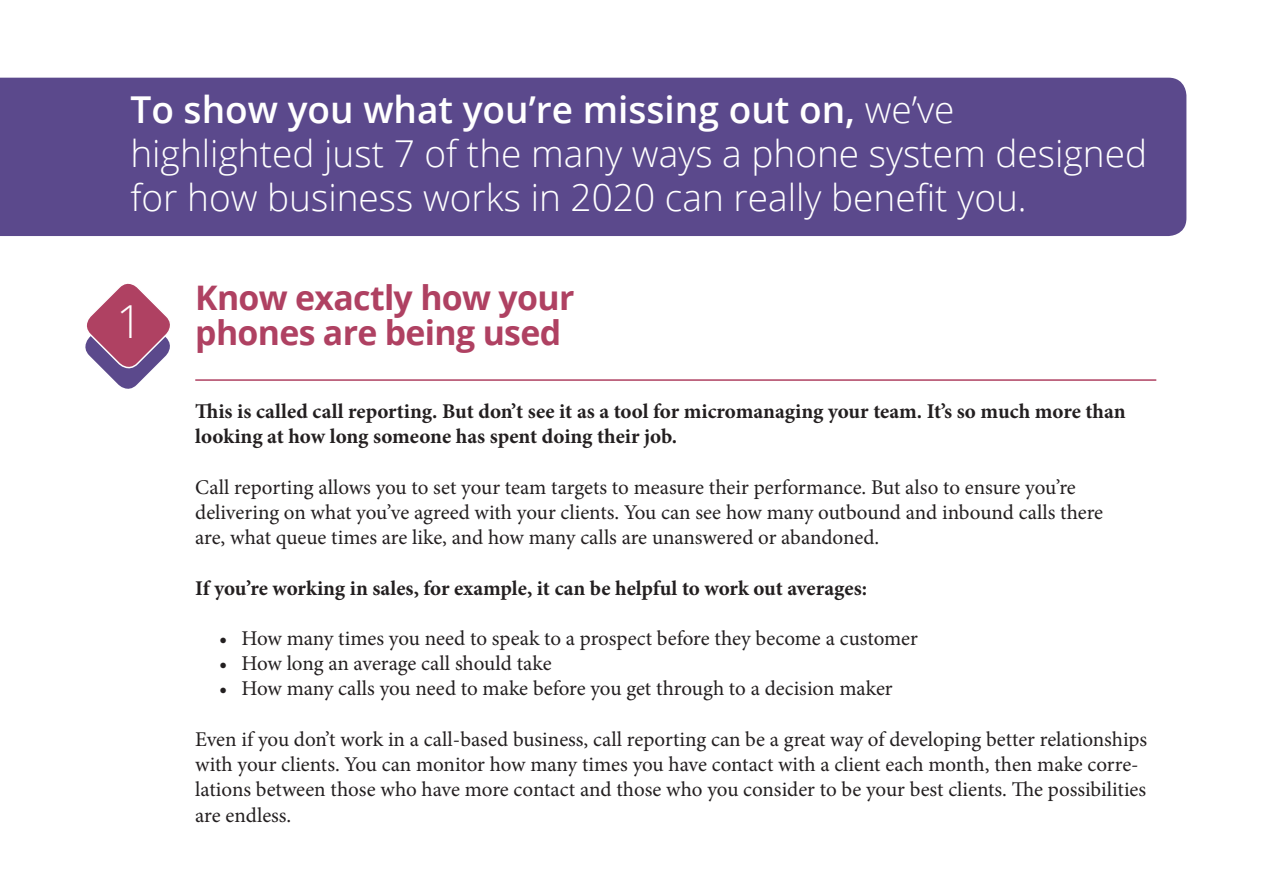
<style>
.page{position:relative;width:1263px;height:893px;background:#fff}
.page>*{position:absolute;margin:0;border:0;box-sizing:border-box;transform-origin:0 0}
.t1{font:300 37.05px/44.4px "Open Sans";color:#fff}
.t2{font:700 33.9px/35.2px "Open Sans";letter-spacing:-.02em;color:#af4162}
.t3{font:21px/25.2px "Minion Pro";letter-spacing:-.005em;color:#231f20}
.t4{font:700 21px/25.2px "Minion Pro";color:#231f20}
.s1{font-weight:600}
</style>
<div class="page">
<svg style="left:85px;top:283px;width:85px;height:106px"></svg>
<div style="left:0;top:78px;width:1186px;height:158px;background:#5b498c"></div>
<hr style="left:195px;top:379px;width:961px;height:2px;background:#af4162">
<h1 class="t1" style="left:130px;top:86px;width:1018px"><span class="s1">To show you what you’re missing out on,</span> we’ve highlighted just 7 of the many ways a phone system designed for how business works in 2020 can really benefit you.</h1>
<h2 class="t2" style="left:117px;top:279px;width:459px;text-indent:79px">Know exactly how your<br><sup>1</sup> phones are being used</h2>
<p class="t4" style="left:195px;top:399px;width:932px">This is called call reporting. But don’t see it as a tool for micromanaging your team. It’s so much more than looking at how long someone has spent doing their job.</p>
<p class="t3" style="left:195px;top:475px;width:909px">Call reporting allows you to set your team targets to measure their performance. But also to ensure you’re delivering on what you’ve agreed with your clients. You can see how many outbound and inbound calls there are, what queue times are like, and how many calls are unanswered or abandoned.</p>
<p class="t4" style="left:195px;top:575px;width:673px">If you’re working in sales, for example, it can be helpful to work out averages:</p>
<p class="t3" style="left:219px;top:626px;width:700px">• How many times you need to speak to a prospect before they become a customer</p>
<p class="t3" style="left:219px;top:651px;width:334px">• How long an average call should take</p>
<p class="t3" style="left:219px;top:676px;width:675px">• How many calls you need to make before you get through to a decision maker</p>
<p class="t3" style="left:195px;top:727px;width:953px">Even if you don’t work in a call-based business, call reporting can be a great way of developing better relationships with your clients. You can monitor how many times you have contact with a client each month, then make corre&shy;lations between those who have more contact and those who you consider to be your best clients. The possibilities are endless.</p>
</div>
